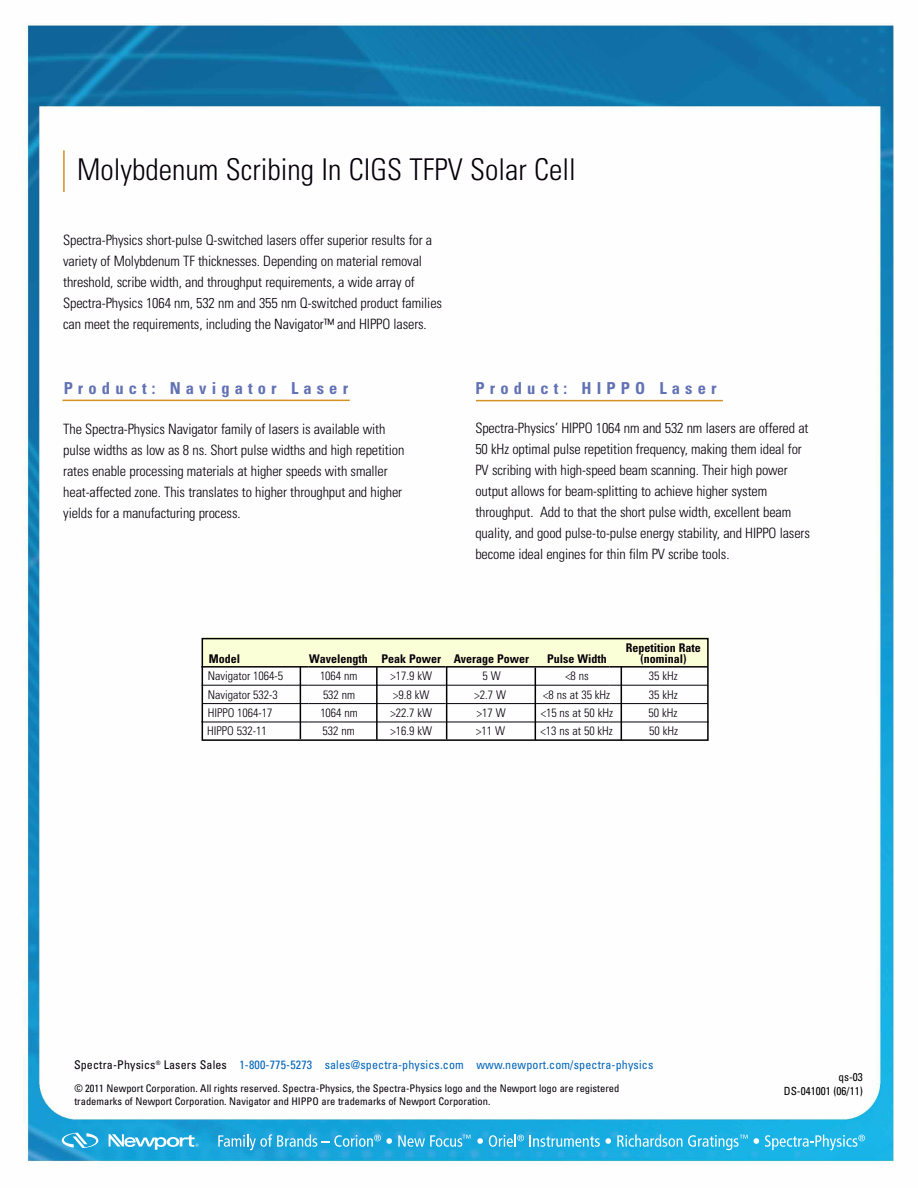
<style>
.page{position:relative;width:918px;height:1188px;background:#fff}
.page>*{position:absolute;margin:0;border:0;box-sizing:border-box;transform-origin:0 0}
.t1{font:300 condensed 30px "Univers";color:#060009}
.t2{font:700 condensed 16.5px "Univers";letter-spacing:.31em;color:#6171b4}
.t3{font:300 condensed 14.25px/21px "Univers";letter-spacing:-.01em;color:#060009}
.t4{font:300 condensed 12px "Univers";color:#060009}
.t5{font:condensed 12px "Univers";letter-spacing:.015em;color:#0064ba}
.t6{font:700 condensed 12px/10.5px "Univers";color:#060009;text-align:center}
.t7{font:condensed 11.25px/13.5px "Univers";color:#000;text-align:right}
.t8{font:condensed 10.5px/12.6px "Univers";color:#060009}
.s1{color:#060009}
</style>
<div class="page">
<img style="left:23px;top:23px;width:871px;height:1141px">
<svg style="left:218px;top:1134px;width:174px;height:16px;background:#45b4e1"></svg>
<svg style="left:477px;top:1138px;width:6px;height:6px"></svg>
<svg style="left:489px;top:1135px;width:35px;height:12px"></svg>
<svg style="left:530px;top:1135px;width:81px;height:12px"></svg>
<svg style="left:617px;top:1135px;width:65px;height:12px"></svg>
<svg style="left:688px;top:1135px;width:60px;height:15px"></svg>
<svg style="left:398px;top:1135px;width:72px;height:12px"></svg>
<svg style="left:754px;top:1138px;width:5px;height:6px"></svg>
<svg style="left:765px;top:1135px;width:100px;height:15px"></svg>
<svg style="left:62px;top:1133px;width:36px;height:15px"></svg>
<svg style="left:109px;top:1134px;width:90px;height:16px"></svg>
<div style="left:202px;top:637px;width:506px;height:30px;background:#fbffd7"></div>
<hr style="left:63px;top:150px;width:2px;height:42px;background:#d49021">
<hr style="left:476px;top:400px;width:247px;height:1px;background:#d49021">
<hr style="left:201px;top:666px;width:108px;height:2px;background:#060009">
<hr style="left:309px;top:666px;width:68px;height:2px;background:#060009">
<hr style="left:377px;top:666px;width:68px;height:2px;background:#060009">
<hr style="left:445px;top:666px;width:87px;height:2px;background:#060009">
<hr style="left:532px;top:666px;width:77px;height:2px;background:#060009">
<hr style="left:609px;top:666px;width:99px;height:2px;background:#060009">
<hr style="left:202px;top:685px;width:107px;height:1px;background:#060009">
<hr style="left:309px;top:685px;width:68px;height:1px;background:#060009">
<hr style="left:377px;top:685px;width:68px;height:1px;background:#060009">
<hr style="left:445px;top:685px;width:87px;height:1px;background:#060009">
<hr style="left:532px;top:685px;width:77px;height:1px;background:#060009">
<hr style="left:609px;top:685px;width:99px;height:1px;background:#060009">
<hr style="left:202px;top:703px;width:107px;height:1px;background:#060009">
<hr style="left:309px;top:703px;width:68px;height:1px;background:#060009">
<hr style="left:377px;top:703px;width:68px;height:1px;background:#060009">
<hr style="left:445px;top:703px;width:87px;height:1px;background:#060009">
<hr style="left:532px;top:703px;width:77px;height:1px;background:#060009">
<hr style="left:609px;top:703px;width:99px;height:1px;background:#060009">
<hr style="left:201px;top:722px;width:108px;height:1px;background:#060009">
<hr style="left:309px;top:722px;width:68px;height:1px;background:#060009">
<hr style="left:377px;top:722px;width:68px;height:1px;background:#060009">
<hr style="left:445px;top:722px;width:87px;height:1px;background:#060009">
<hr style="left:532px;top:722px;width:77px;height:1px;background:#060009">
<hr style="left:609px;top:722px;width:100px;height:1px;background:#060009">
<hr style="left:62px;top:400px;width:288px;height:1px;background:#d49021">
<div style="left:202px;top:638px;width:507px;height:103px;border:2px solid #000"></div>
<hr style="left:300px;top:667px;width:1px;height:72px;background:#000">
<hr style="left:376px;top:667px;width:2px;height:73px;background:#000">
<hr style="left:446px;top:667px;width:1px;height:72px;background:#000">
<hr style="left:535px;top:668px;width:1px;height:72px;background:#000">
<hr style="left:621px;top:667px;width:1px;height:74px;background:#000">
<h1 class="t1" style="left:77px;top:158px;width:500px">Molybdenum Scribing In CIGS TFPV Solar Cell</h1>
<p class="t3" style="left:63px;top:231px;width:380px">Spectra-Physics short-pulse Q-switched lasers offer superior results for a variety of Molybdenum TF thicknesses. Depending on material removal threshold, scribe width, and throughput requirements, a wide array of Spectra-Physics 1064 nm, 532 nm and 355 nm Q-switched product families can meet the requirements, including the Navigator™ and HIPPO lasers.</p>
<p class="t2" style="left:64px;top:383px;width:286px">Product: Navigator Laser</p>
<p class="t3" style="left:63px;top:420px;width:343px">The Spectra-Physics Navigator family of lasers is available with pulse widths as low as 8 ns. Short pulse widths and high repetition rates enable processing materials at higher speeds with smaller heat-affected zone. This translates to higher throughput and higher yields for a manufacturing process.</p>
<p class="t2" style="left:475px;top:382px;width:243px">Product: HIPPO Laser</p>
<p class="t3" style="left:475px;top:419px;width:336px">Spectra-Physics’ HIPPO 1064 nm and 532 nm lasers are offered at 50 kHz optimal pulse repetition frequency, making them ideal for PV scribing with high-speed beam scanning. Their high power output allows for beam-splitting to achieve higher system throughput. Add to that the short pulse width, excellent beam quality, and good pulse-to-pulse energy stability, and HIPPO lasers become ideal engines for thin film PV scribe tools.</p>
<p class="t6" style="left:209px;top:654px;width:33px">Model</p>
<p class="t6" style="left:309px;top:654px;width:221px">Wavelength Peak Power Average Power</p>
<p class="t6" style="left:547px;top:654px;width:61px">Pulse Width</p>
<p class="t6" style="left:626px;top:644px;width:76px">Repetition Rate (nominal)</p>
<p class="t4" style="left:208px;top:672px;width:77px">Navigator 1064-5</p>
<p class="t4" style="left:320px;top:672px;width:39px">1064 nm</p>
<p class="t4" style="left:390px;top:672px;width:43px">&gt;17.9 kW</p>
<p class="t4" style="left:483px;top:672px;width:20px">5W</p>
<p class="t4" style="left:565px;top:672px;width:25px">&lt;8 ns</p>
<p class="t4" style="left:649px;top:672px;width:30px">35 kHz</p>
<p class="t4" style="left:208px;top:690px;width:72px">Navigator 532-3</p>
<p class="t4" style="left:323px;top:690px;width:34px">532 nm</p>
<p class="t4" style="left:393px;top:690px;width:38px">&gt;9.8 kW</p>
<p class="t4" style="left:475px;top:690px;width:33px">&gt;2.7 W</p>
<p class="t4" style="left:543px;top:690px;width:69px">&lt;8 ns at 35 kHz</p>
<p class="t4" style="left:649px;top:690px;width:30px">35 kHz</p>
<p class="t4" style="left:208px;top:708px;width:66px">HIPPO 1064-17</p>
<p class="t4" style="left:320px;top:708px;width:39px">1064 nm</p>
<p class="t4" style="left:390px;top:708px;width:43px">&gt;22.7 kW</p>
<p class="t4" style="left:477px;top:708px;width:30px">&gt;17 W</p>
<p class="t4" style="left:541px;top:708px;width:74px">&lt;15 ns at 50 kHz</p>
<p class="t4" style="left:649px;top:708px;width:30px">50 kHz</p>
<p class="t4" style="left:207px;top:727px;width:61px">HIPPO 532-11</p>
<p class="t4" style="left:323px;top:727px;width:34px">532 nm</p>
<p class="t4" style="left:390px;top:727px;width:43px">&gt;16.9 kW</p>
<p class="t4" style="left:476px;top:727px;width:30px">&gt;11 W</p>
<p class="t4" style="left:541px;top:727px;width:74px">&lt;13 ns at 50 kHz</p>
<p class="t4" style="left:649px;top:727px;width:30px">50 kHz</p>
<p class="t5" style="left:74px;top:1061px;width:581px"><span class="s1">Spectra-Physics</span><sup>®</sup> <span class="s1">Lasers Sales</span> 1-800-775-5273 sales@spectra-physics.com www.newport.com/spectra-physics</p>
<p class="t8" style="left:74px;top:1083px;width:547px">© 2011 Newport Corporation. All rights reserved. Spectra-Physics, the Spectra-Physics logo and the Newport logo are registered trademarks of Newport Corporation. Navigator and HIPPO are trademarks of Newport Corporation.</p>
<p class="t7" style="left:784px;top:1071px;width:80px">qs-03<br>DS-041001 (06/11)</p>
</div>
